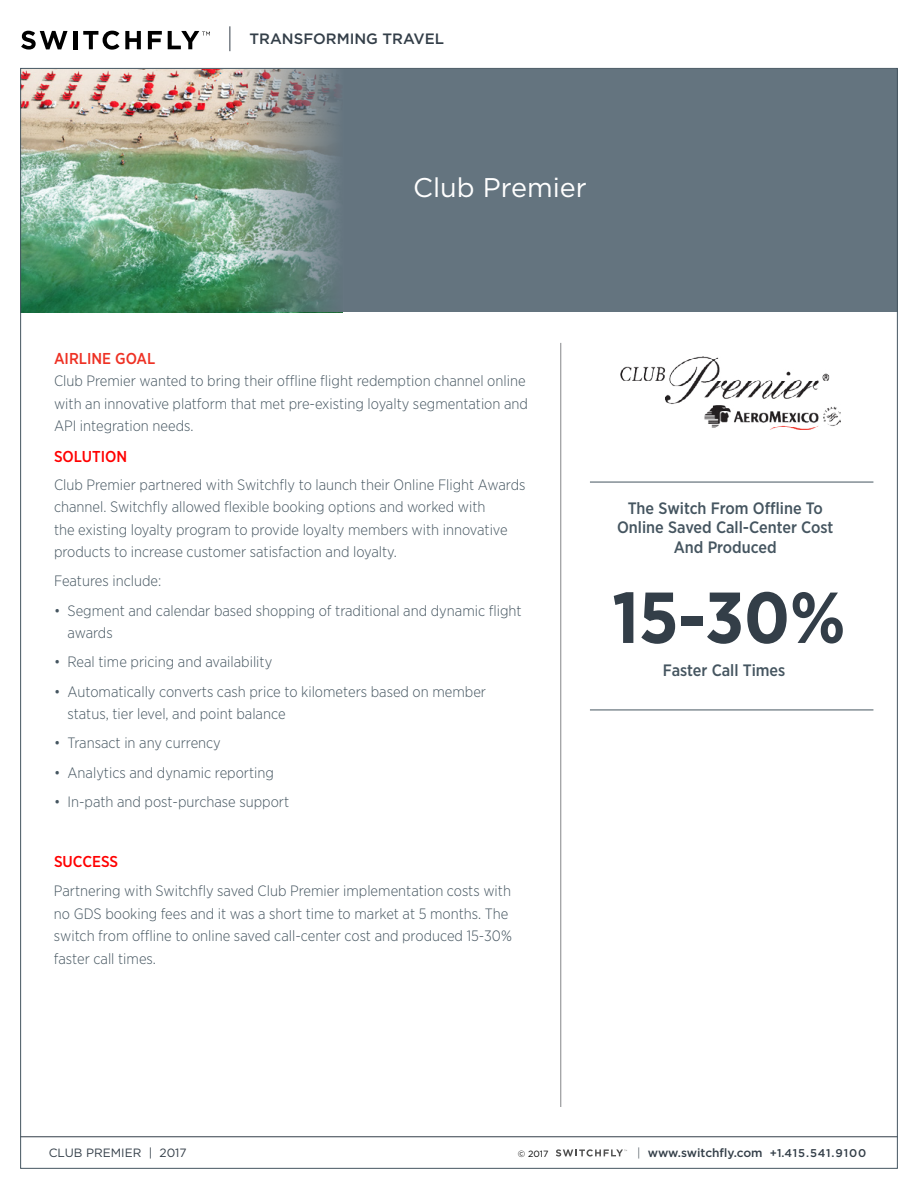
<style>
.page{position:relative;width:918px;height:1188px;background:#fff}
.page>*{position:absolute;margin:0;border:0;box-sizing:border-box;transform-origin:0 0}
.t1{font:700 72px "Gotham Narrow";color:#333e48}
.t2{font:27px "Gotham";color:#fff}
.t3{font:500 16.5px/19.5px "Gotham Narrow";color:#455560;text-align:center}
.t4{font:500 15.75px "Gotham Narrow";color:#f00}
.t5{font:500 15.75px "Gotham Narrow";color:#ee3124}
.t6{font:300 15px/22.5px "Gotham Narrow";color:#455560}
.t7{font:500 15px "Gotham";color:#333e48}
.t8{font:500 12px "Gotham";letter-spacing:-.005em;color:#333e48}
.t9{font:12px "Gotham";color:#333e48}
.t10{font:9px "Gotham";color:#000}
.s1{font-weight:300}
.s2{font-size:11.25px}
</style>
<div class="page">
<svg style="left:21px;top:30px;width:47px;height:20px"></svg>
<hr style="left:73px;top:31px;width:4px;height:18px;background:#000">
<svg style="left:83px;top:31px;width:58px;height:19px"></svg>
<svg style="left:148px;top:31px;width:14px;height:18px"></svg>
<svg style="left:168px;top:31px;width:42px;height:18px"></svg>
<hr style="left:20px;top:1136px;width:878px;height:1px;background:#333e48">
<svg style="left:556px;top:1149px;width:71px;height:8px"></svg>
<div style="left:351px;top:69px;width:547px;height:243px;background:#64747f"></div>
<img style="left:22px;top:70px;width:197px;height:242px">
<img style="left:219px;top:70px;width:132px;height:242px">
<svg style="left:230px;top:26px;width:1px;height:25px"></svg>
<hr style="left:590px;top:710px;width:283px;height:1px;background:#455560">
<hr style="left:590px;top:482px;width:283px;height:1px;background:#455560">
<img style="left:620px;top:356px;width:221px;height:73px">
<hr style="left:560px;top:343px;width:1px;height:764px;background:#848688">
<p class="t7" style="left:249px;top:30px;width:196px">TRANSFORMING TRAVEL</p>
<h2 class="t2" style="left:413px;top:172px;width:175px">Club Premier</h2>
<p class="t5" style="left:54px;top:348px;width:103px">AIRLINE GOAL</p>
<p class="t6" style="left:54px;top:369px;width:476px">Club Premier wanted to bring their offline flight redemption channel online with an innovative platform that met pre-existing loyalty segmentation and<br>API integration needs.</p>
<p class="t4" style="left:54px;top:446px;width:75px">SOLUTION</p>
<p class="t6" style="left:54px;top:473px;width:473px">Club Premier partnered with Switchfly to launch their Online Flight Awards channel. Switchfly allowed flexible booking options and worked with<br>the existing loyalty program to provide loyalty members with innovative products to increase customer satisfaction and loyalty.</p>
<p class="t6" style="left:54px;top:570px;width:109px">Features include:</p>
<p class="t6" style="left:68px;top:599px;width:456px;text-indent:-14px">• Segment and calendar based shopping of traditional and dynamic flight awards</p>
<p class="t6" style="left:54px;top:651px;width:220px">• Real time pricing and availability</p>
<p class="t6" style="left:68px;top:680px;width:420px;text-indent:-14px">• Automatically converts cash price to kilometers based on member status, tier level, and point balance</p>
<p class="t6" style="left:54px;top:732px;width:168px">• Transact in any currency</p>
<p class="t6" style="left:54px;top:761px;width:221px">• Analytics and dynamic reporting</p>
<p class="t6" style="left:54px;top:790px;width:237px">• In-path and post-purchase support</p>
<p class="t4" style="left:54px;top:851px;width:66px">SUCCESS</p>
<p class="t6" style="left:54px;top:879px;width:459px">Partnering with Switchfly saved Club Premier implementation costs with no GDS booking fees and it was a short time to market at 5 months. The switch from offline to online saved call-center cost and produced 15-30% faster call times.</p>
<p class="t3" style="left:617px;top:498px;width:218px">The Switch From Offline To<br>Online Saved Call-Center Cost<br>And Produced</p>
<h1 class="t1" style="left:612px;top:571px;width:235px">15-30%</h1>
<p class="t3" style="left:663px;top:661px;width:124px">Faster Call Times</p>
<p class="t9" style="left:49px;top:1146px;width:139px">CLUB PREMIER | 2017</p>
<p class="t10" style="left:518px;top:1148px;width:32px">© 2017</p>
<p class="t8" style="left:637px;top:1146px;width:231px"><span class="s1">|</span> www.switchfly.com <span class="s2">+1.415.541.9100</span></p>
</div>
